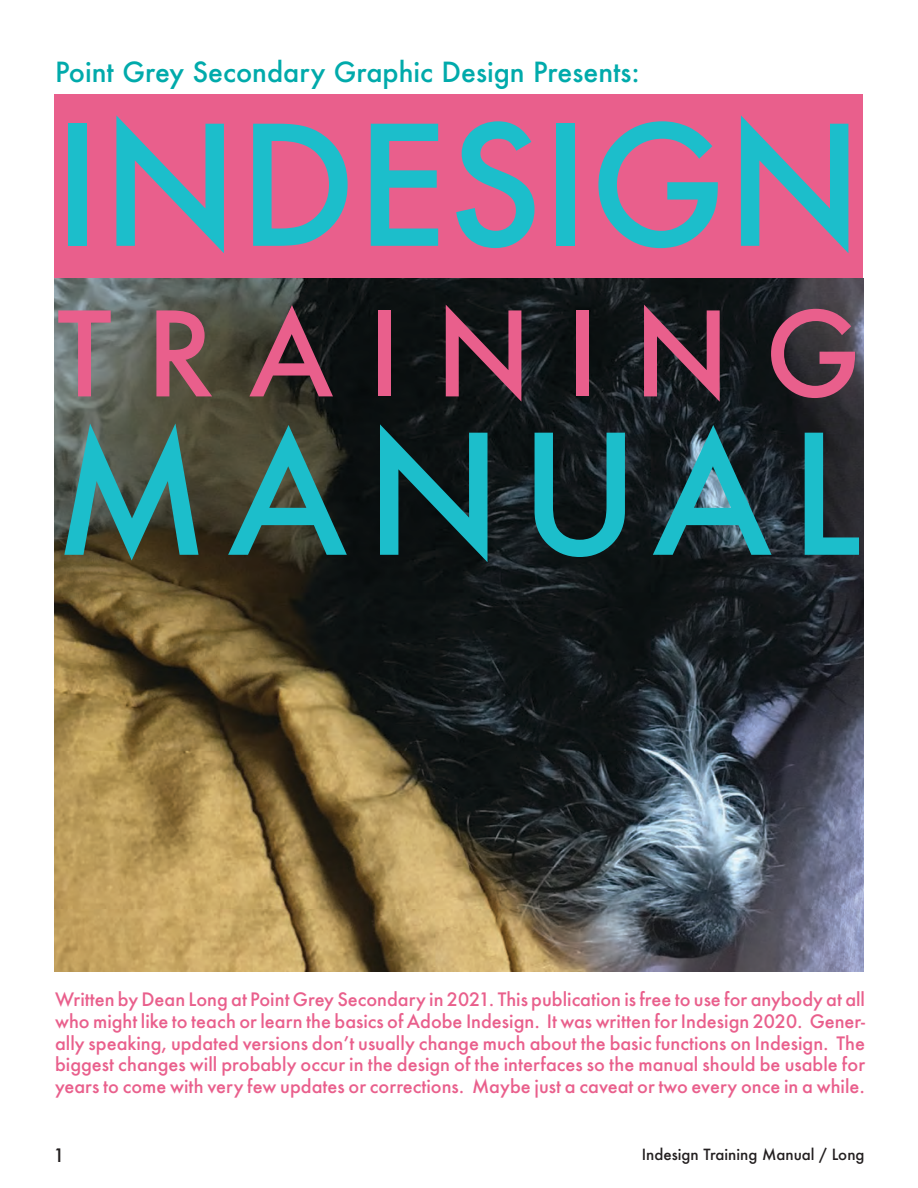
<style>
.page{position:relative;width:918px;height:1188px;background:#fff}
.page>*{position:absolute;margin:0;border:0;box-sizing:border-box;transform-origin:0 0}
.t1{font:500 162px "Futura";color:#1cbecb}
.t2{font:500 114px "Futura";letter-spacing:.3em;color:#e95f8c}
.t3{font:500 27px "Futura";color:#00aaab}
.t4{font:500 18px/21.6px "Futura";color:#e95f8c;text-align:justify}
.t5{font:500 18px "Futura";color:#231f20}
.t6{font:500 15px "Futura";color:#231f20}
</style>
<div class="page">
<div style="left:54px;top:94px;width:808px;height:184px;background:#e95f8c"></div>
<img style="left:54px;top:278px;width:810px;height:694px">
<p class="t3" style="left:55px;top:54px;width:586px">Point Grey Secondary Graphic Design Presents:</p>
<p class="t1" style="left:54px;top:75px;width:811px">INDESIGN</p>
<p class="t2" style="left:57px;top:276px;width:806px">TRAINING</p>
<p class="t1" style="left:54px;top:384px;width:809px">MANUAL</p>
<p class="t4" style="left:55px;top:989px;width:812px">Written by Dean Long at Point Grey Secondary in 2021. This publication is free to use for anybody at all who might like to teach or learn the basics of Adobe Indesign. It was written for Indesign 2020. Gener&shy;ally speaking, updated versions don’t usually change much about the basic functions on Indesign. The biggest changes will probably occur in the design of the interfaces so the manual should be usable for years to come with very few updates or corrections. Maybe just a caveat or two every once in a while.</p>
<p class="t5" style="left:53px;top:1143px;width:13px">1</p>
<p class="t6" style="left:642px;top:1144px;width:224px">Indesign Training Manual / Long</p>
</div>
